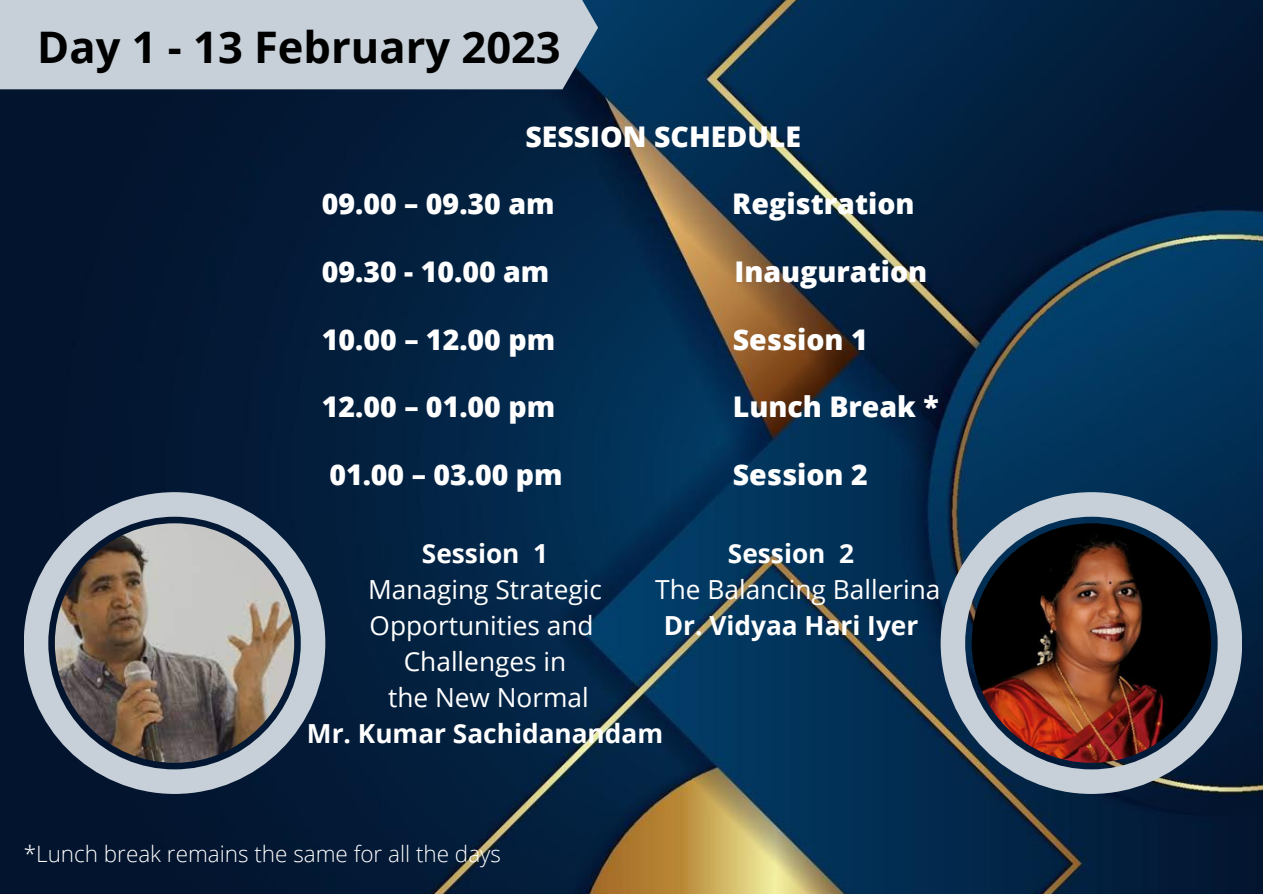
<style>
.page{position:relative;width:1263px;height:894px;background:#fff}
.page>*{position:absolute;margin:0;border:0;box-sizing:border-box;transform-origin:0 0}
.t1{font:700 43.5px "Open Sans";color:#000}
.t2{font:800 28.5px "Open Sans";color:#fff}
.t3{font:26.25px/36px "Open Sans";color:#fff;text-align:center}
.t4{font:700 26.25px "Open Sans";color:#fff}
.t5{font:300 22.5px "Open Sans";color:#fff}
</style>
<div class="page">
<img style="left:0;top:0;width:1263px;height:893px">
<svg style="left:24px;top:492px;width:301px;height:301px;background:#797a7d"></svg>
<img style="left:941px;top:492px;width:301px;height:301px">
<div style="left:0;top:0;width:598px;height:89px;background:#c7d0d8"></div>
<h1 class="t1" style="left:37px;top:17px;width:525px">Day 1 - 13 February 2023</h1>
<p class="t2" style="left:525px;top:116px;width:277px">SESSION SCHEDULE</p>
<p class="t2" style="left:322px;top:184px;width:234px">09.00 – 09.30 am</p>
<p class="t2" style="left:732px;top:184px;width:184px">Registration</p>
<p class="t2" style="left:322px;top:251px;width:229px">09.30 - 10.00 am</p>
<p class="t2" style="left:734px;top:251px;width:194px">Inauguration</p>
<p class="t2" style="left:322px;top:319px;width:235px">10.00 – 12.00 pm</p>
<p class="t2" style="left:733px;top:319px;width:136px">Session 1</p>
<p class="t2" style="left:322px;top:386px;width:235px">12.00 – 01.00 pm</p>
<p class="t2" style="left:733px;top:386px;width:207px">Lunch Break *</p>
<p class="t2" style="left:329px;top:454px;width:235px">01.00 – 03.00 pm</p>
<p class="t2" style="left:733px;top:454px;width:136px">Session 2</p>
<p class="t4" style="left:422px;top:535px;width:128px">Session 1</p>
<p class="t3" style="left:368px;top:570px;width:235px">Managing Strategic<br>Opportunities and<br>Challenges in<br>the New Normal</p>
<p class="t4" style="left:307px;top:715px;width:358px">Mr. Kumar Sachidanandam</p>
<p class="t4" style="left:728px;top:535px;width:128px">Session 2</p>
<p class="t3" style="left:655px;top:570px;width:287px">The Balancing Ballerina</p>
<p class="t4" style="left:664px;top:607px;width:256px">Dr. Vidyaa Hari Iyer</p>
<p class="t5" style="left:24px;top:837px;width:479px">*Lunch break remains the same for all the days</p>
</div>
